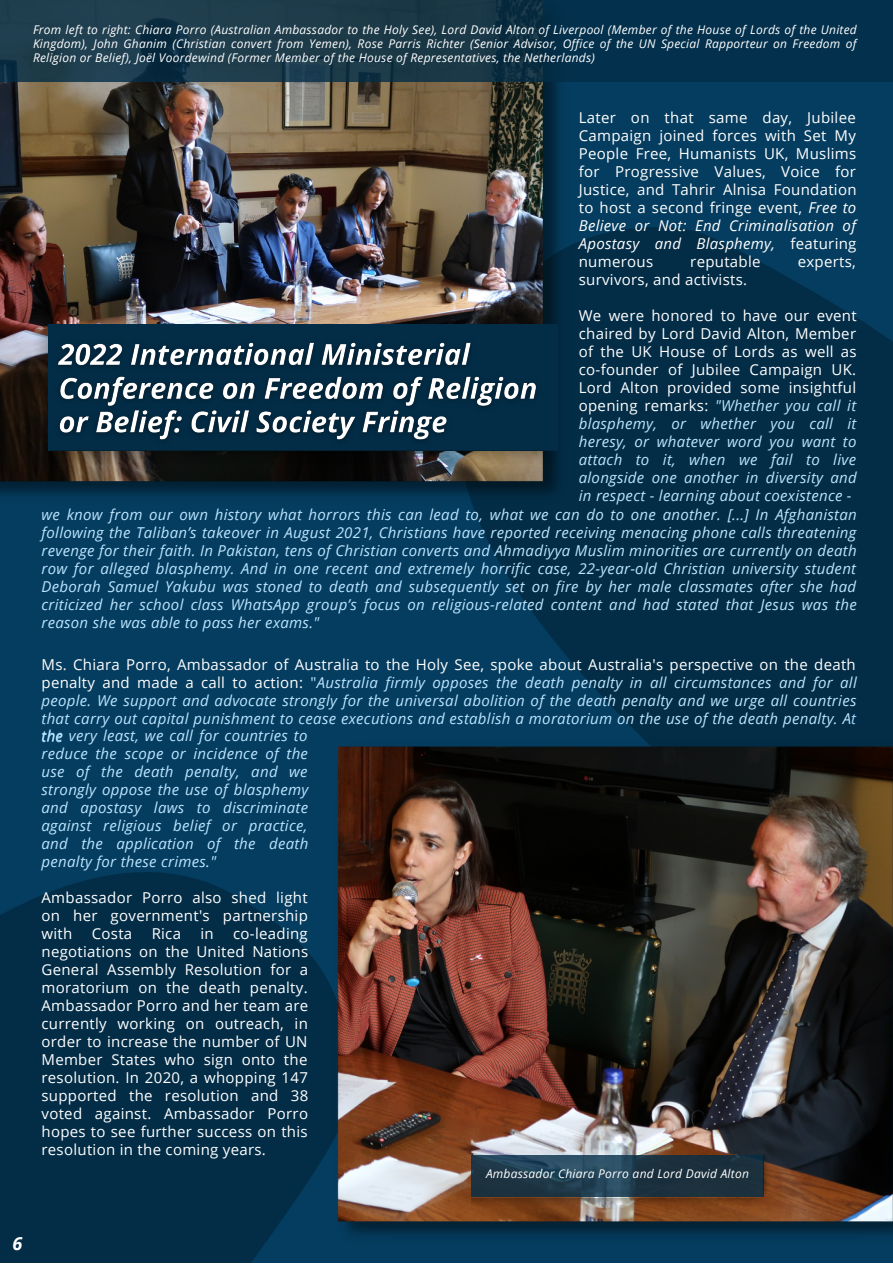
<style>
.page{position:relative;width:893px;height:1264px;background:#fff}
.page>*{position:absolute;margin:0;border:0;box-sizing:border-box;transform-origin:0 0}
.t1{font:italic 700 18px "Open Sans";color:#fff}
.t2{font:italic 15px/18px "Open Sans";letter-spacing:.02em;color:#bbe5ff;text-align:justify}
.t3{font:15px/18px "Open Sans";letter-spacing:.02em;color:#fff;text-align:justify}
.t4{font:italic 12px/14px "Open Sans";letter-spacing:.02em;color:#fff;text-align:justify}
.s1{font-style:italic}
.s2{font-style:normal;color:#fff}
.s3{font-style:normal}
.s4{color:#9edaff}
</style>
<div class="page">
<div style="left:0;top:0;width:892px;height:1262px;background:#053d60"></div>
<svg style="left:474px;top:227px;width:418px;height:511px;fill:#032d47"></svg>
<img style="left:0;top:82px;width:573px;height:427px">
<svg style="left:0;top:0;width:892px;height:82px;background:#113549"></svg>
<svg style="left:0;top:872px;width:331px;height:390px;background:#032e49"></svg>
<img style="left:331px;top:738px;width:561px;height:498px">
<svg style="left:471px;top:1154px;width:292px;height:42px;background:#223c4b"></svg>
<img style="left:48px;top:323px;width:501px;height:130px">
<img style="left:49px;top:450px;width:508px;height:14px">
<img style="left:32px;top:324px;width:16px;height:125px">
<img style="left:471px;top:1198px;width:292px;height:7px">
<img style="left:763px;top:1154px;width:6px;height:44px">
<p class="t4" style="left:33px;top:22px;width:825px">From left to right: Chiara Porro (Australian Ambassador to the Holy See), Lord David Alton of Liverpool (Member of the House of Lords of the United Kingdom), John Ghanim (Christian convert from Yemen), Rose Parris Richter (Senior Advisor, Office of the UN Special Rapporteur on Freedom of Religion or Belief), Joël Voordewind (Former Member of the House of Representatives, the Netherlands)</p>
<p class="t3" style="left:578px;top:108px;width:279px">Later on that same day, Jubilee Campaign joined forces with Set My People Free, Humanists UK, Muslims for Progressive Values, Voice for Justice, and Tahrir Alnisa Foundation to host a second fringe event, <span class="s1">Free to Believe or Not: End Criminalisation of Apostasy and Blasphemy,</span> featuring numerous</p>
<p class="t3" style="left:690px;top:252px;width:72px">reputable</p>
<p class="t3" style="left:797px;top:252px;width:60px">experts,</p>
<p class="t3" style="left:578px;top:270px;width:170px">survivors, and activists.</p>
<p class="t2" style="left:578px;top:306px;width:279px"><span class="s2">We were honored to have our event chaired by Lord David Alton, Member of the UK House of Lords as well as co-founder of Jubilee Campaign UK.<br>Lord Alton provided some insightful opening remarks:</span> "Whether you call it blasphemy, or whether you call it heresy, or whatever word you want to attach to it, when we fail to live alongside one another in diversity and in respect - learning about coexistence -</p>
<p class="t2" style="left:42px;top:505px;width:816px">we know from our own history what horrors this can lead to, what we can do to one another. [...] In Afghanistan following the Taliban’s takeover in August 2021, Christians have reported receiving menacing phone calls threatening revenge for their faith. In Pakistan, tens of Christian converts and Ahmadiyya Muslim minorities are currently on death row for alleged blasphemy. And in one recent and extremely horrific case, 22-year-old Christian university student Deborah Samuel Yakubu was stoned to death and subsequently set on fire by her male classmates after she had criticized her school class WhatsApp group’s focus on religious-related content and had stated that Jesus was the reason she was able to pass her exams."</p>
<p class="t2" style="left:42px;top:655px;width:816px;text-align:left"><span class="s2">Ms. Chiara Porro, Ambassador of Australia to the Holy See, spoke about Australia's perspective on the death penalty and made a call to action:</span> <span class="s3">"</span>Australia firmly opposes the death penalty in all circumstances and for all people. We support and advocate strongly for the universal abolition of the death penalty and we urge all countries that carry out capital punishment to cease executions and establish a moratorium on the use of the death penalty. A<span class="s4">t the</span> very least, we call for countries to<br>reduce the scope or incidence of the<br>use of the death penalty, and we<br>strongly oppose the use of blasphemy<br>and apostasy laws to discriminate<br>against religious belief or practice,<br>and the application of the death<br>penalty for these crimes."</p>
<p class="t3" style="left:42px;top:888px;width:268px">Ambassador Porro also shed light on her government's partnership with</p>
<p class="t3" style="left:42px;top:924px;width:268px;text-indent:192px">co-leading negotiations on the United Nations General Assembly Resolution for a moratorium on the death penalty.<br>Ambassador Porro and her team are currently working on outreach, in order to increase the number of UN Member States who sign onto the resolution. In 2020, a whopping 147 supported the resolution and 38 voted against. Ambassador Porro hopes to see further success on this resolution in the coming years.</p>
<p class="t3" style="left:92px;top:924px;width:42px">Costa</p>
<p class="t3" style="left:152px;top:924px;width:31px">Rica</p>
<p class="t3" style="left:200px;top:924px;width:15px">in</p>
<p class="t4" style="left:486px;top:1166px;width:264px">Ambassador Chiara Porro and Lord David Alton</p>
<p class="t1" style="left:12px;top:1230px;width:11px">6</p>
</div>
